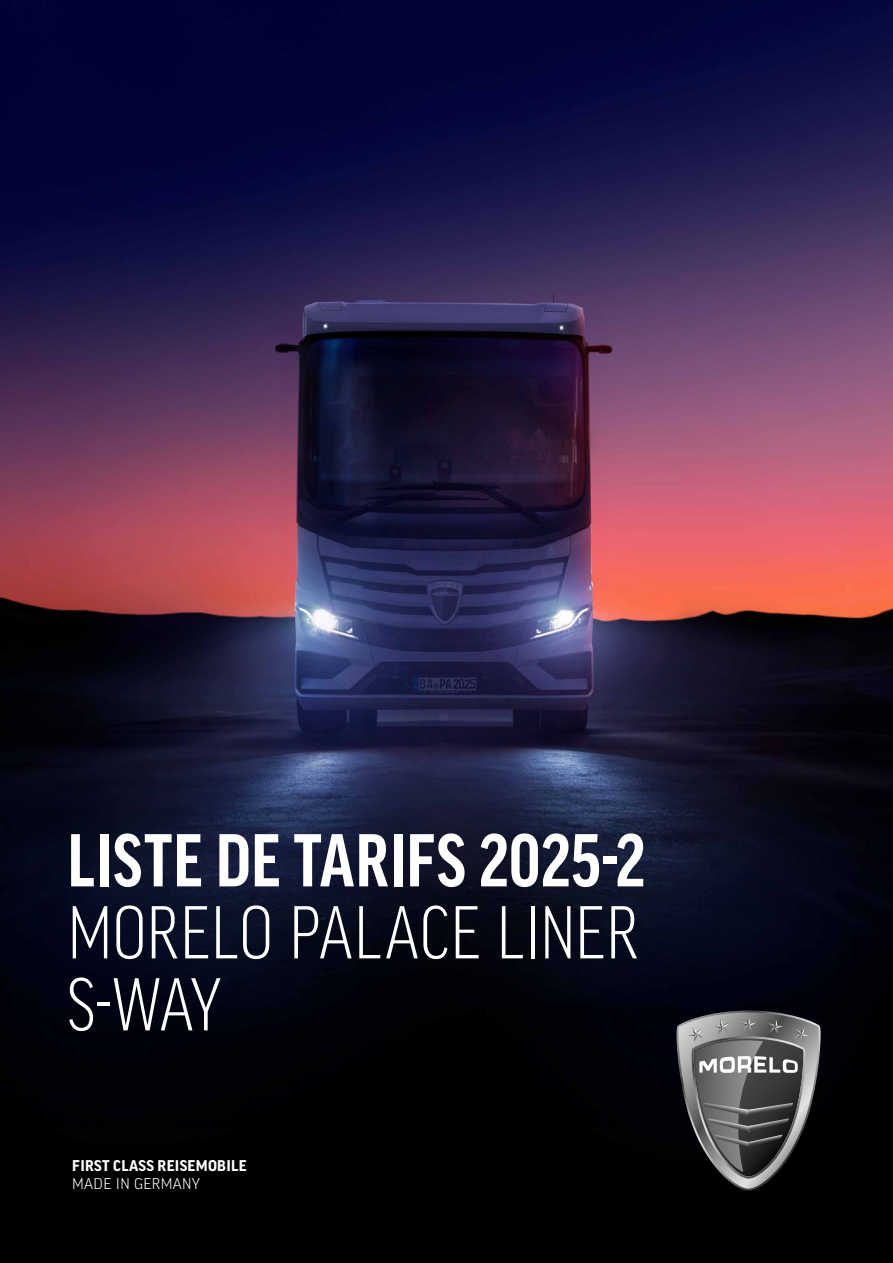
<style>
.page{position:relative;width:893px;height:1263px;background:#fff}
.page>*{position:absolute;margin:0;border:0;box-sizing:border-box;transform-origin:0 0}
.t1{font:300 condensed 72px/72px "Good Pro";letter-spacing:.005em;color:#fff}
.t2{font:700 condensed 72px "Good Pro";letter-spacing:.005em;color:#fff}
.t3{font:700 15px "Good Pro";letter-spacing:.02em;color:#fff}
.t4{font:300 15px "Good Pro";letter-spacing:.02em;color:#fff}
</style>
<div class="page">
<img style="left:0;top:0;width:893px;height:1263px">
<svg style="left:675px;top:1010px;width:147px;height:181px;background:#575758"></svg>
<p class="t2" style="left:67px;top:820px;width:579px">LISTE DE TARIFS 2025-2</p>
<p class="t1" style="left:67px;top:897px;width:572px">MORELO PALACE LINER<br>S-WAY</p>
<p class="t3" style="left:72px;top:1157px;width:176px">FIRST CLASS REISEMOBILE</p>
<p class="t4" style="left:72px;top:1175px;width:129px">MADE IN GERMANY</p>
</div>
